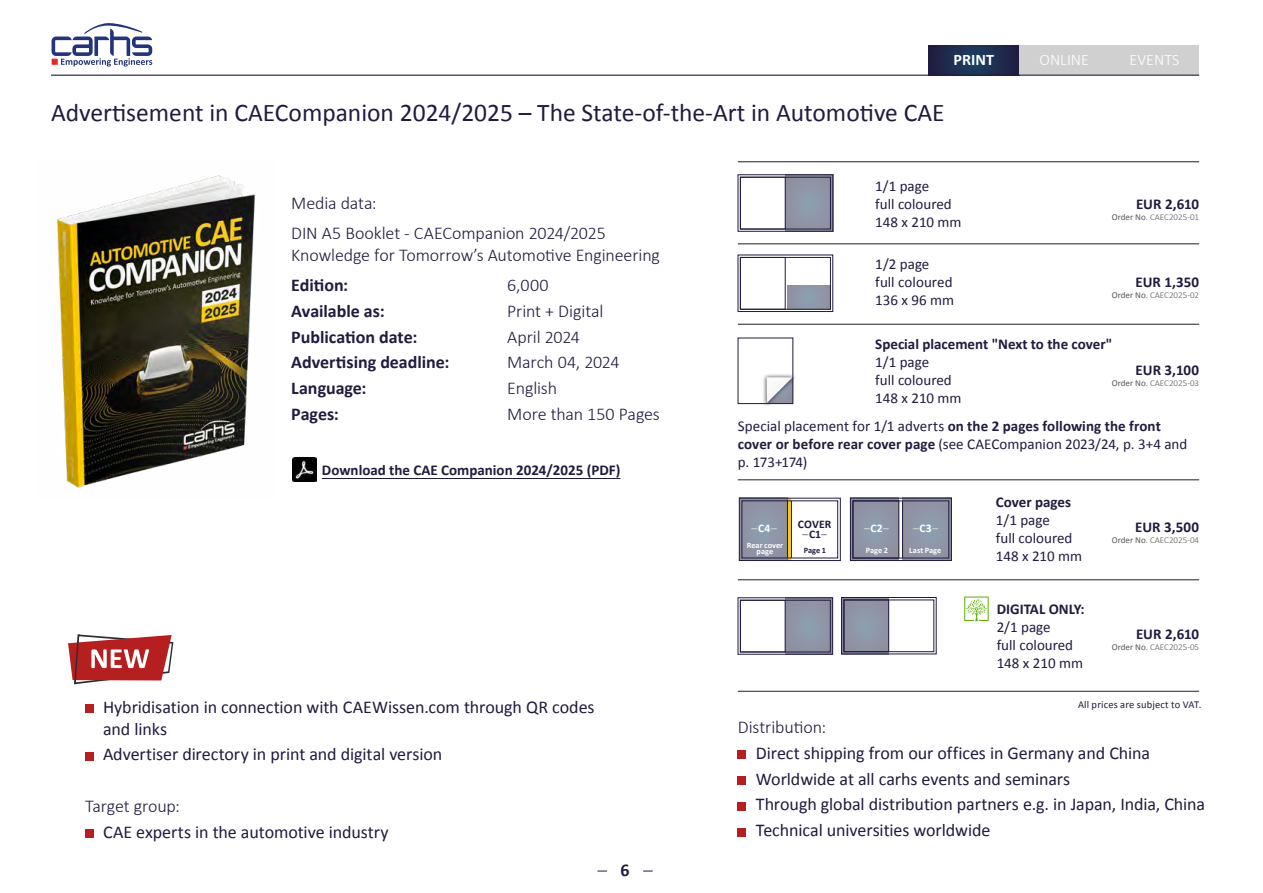
<style>
.page{position:relative;width:1263px;height:893px;background:#fff}
.page>*{position:absolute;margin:0;border:0;box-sizing:border-box;transform-origin:0 0}
.t1{font:25.5px "Calibri";color:#1f1c3e}
.t2{font:18px/25.8px "Calibri";letter-spacing:-.005em;color:#1f1c3e}
.t3{font:300 18px/30.2px "Calibri";letter-spacing:-.005em;color:#1f1c3e}
.t4{font:700 18px "Calibri";letter-spacing:-.005em;color:#1f1c3e}
.t5{font:300 16.05px "Calibri";color:#fff}
.t6{font:700 16.05px "Calibri";color:#fff}
.t7{font:15px/18px "Calibri";color:#1f1c3e}
.t8{font:700 15px "Calibri";color:#1f1c3e}
.t9{font:300 11.55px "Calibri";color:#fff}
.t10{font:700 11.55px/9.8px "Calibri";letter-spacing:.015em;color:#1f1c3e;text-align:center}
.t11{font:10.5px "Calibri";letter-spacing:.015em;color:#1f1c3e}
.t12{font:300 9px "Calibri";color:#575756}
.t13{font:700 8.25px/6px "Calibri";color:#fff;text-align:center}
.t14{font:700 8.25px "Calibri";color:#1f1c3e}
.s1{font-weight:400}
.s2{font-weight:700}
.s3{font-weight:300}
</style>
<div class="page">
<svg style="left:928px;top:45px;width:91px;height:30px;background:#1d2c4e"></svg>
<div style="left:1109px;top:45px;width:90px;height:30px;background:#d0d0d0"></div>
<div style="left:1019px;top:45px;width:90px;height:30px;background:#d0d0d0"></div>
<hr style="left:51px;top:75px;width:1148px;height:1px;background:#1f1c3e">
<svg style="left:52px;top:23px;width:100px;height:44px"></svg>
<div style="left:85px;top:705px;width:8px;height:8px;background:#b51f1f"></div>
<div style="left:85px;top:752px;width:8px;height:8px;background:#b51f1f"></div>
<div style="left:85px;top:830px;width:8px;height:8px;background:#b51f1f"></div>
<img style="left:57px;top:175px;width:198px;height:313px">
<svg style="left:68px;top:634px;width:105px;height:50px"></svg>
<hr style="left:322px;top:478px;width:298px;height:1px;background:#1f1c3e">
<img style="left:293px;top:458px;width:23px;height:24px">
<hr style="left:738px;top:244px;width:461px;height:1px;background:#241f21">
<div style="left:787px;top:286px;width:44px;height:23px;background:#8f97a8"></div>
<div style="left:738px;top:255px;width:95px;height:57px;border:1px solid #1f1c3e"></div>
<div style="left:740px;top:257px;width:91px;height:52px;border:1px solid #1f1c3e"></div>
<div style="left:740px;top:257px;width:45px;height:52px;border:1px solid #1f1c3e"></div>
<div style="left:785px;top:175px;width:48px;height:56px;background:#8f95a6"></div>
<div style="left:738px;top:175px;width:95px;height:56px;border:1px solid #1f1c3e"></div>
<div style="left:740px;top:177px;width:91px;height:52px;border:1px solid #1f1c3e"></div>
<div style="left:740px;top:177px;width:45px;height:52px;border:1px solid #1f1c3e"></div>
<hr style="left:738px;top:324px;width:461px;height:1px;background:#241f21">
<hr style="left:738px;top:162px;width:461px;height:1px;background:#241f21">
<div style="left:759px;top:372px;width:40px;height:33px;background:#000;opacity:.77"></div>
<svg style="left:766px;top:377px;width:25px;height:25px"></svg>
<div style="left:738px;top:338px;width:55px;height:66px;border:1px solid #1f1c3e"></div>
<div style="left:842px;top:597px;width:47px;height:57px;background:#8f95a6"></div>
<div style="left:841px;top:597px;width:95px;height:57px;border:1px solid #1f1c3e"></div>
<div style="left:844px;top:600px;width:90px;height:52px;border:1px solid #1f1c3e"></div>
<div style="left:844px;top:600px;width:45px;height:52px;border:1px solid #1f1c3e"></div>
<svg style="left:785px;top:598px;width:48px;height:56px;background:#868b9e"></svg>
<div style="left:740px;top:600px;width:90px;height:52px;border:1px solid #1f1c3e"></div>
<div style="left:740px;top:600px;width:45px;height:52px;border:1px solid #1f1c3e"></div>
<svg style="left:964px;top:597px;width:25px;height:24px"></svg>
<hr style="left:738px;top:480px;width:461px;height:1px;background:#241f21">
<hr style="left:738px;top:580px;width:461px;height:1px;background:#241f21">
<hr style="left:738px;top:691px;width:461px;height:1px;background:#241f21">
<svg style="left:903px;top:500px;width:47px;height:59px;background:#8b92a3"></svg>
<svg style="left:852px;top:500px;width:47px;height:59px;background:#888fa1"></svg>
<div style="left:850px;top:498px;width:102px;height:63px;border:1px solid #1f1c3e"></div>
<div style="left:853px;top:501px;width:96px;height:57px;border:1px solid #1f1c3e"></div>
<div style="left:853px;top:501px;width:46px;height:57px;border:1px solid #1f1c3e"></div>
<hr style="left:902px;top:501px;width:1px;height:57px;background:#1f1c3e">
<hr style="left:787px;top:498px;width:4px;height:62px;background:#facc17">
<svg style="left:741px;top:500px;width:46px;height:59px;background:#8a91a2"></svg>
<div style="left:739px;top:498px;width:101px;height:63px;border:1px solid #1f1c3e"></div>
<hr style="left:787px;top:501px;width:1px;height:57px;background:#1f1c3e">
<div style="left:742px;top:501px;width:96px;height:57px;border:1px solid #1f1c3e"></div>
<hr style="left:791px;top:501px;width:1px;height:57px;background:#1f1c3e">
<div style="left:738px;top:750px;width:8px;height:9px;background:#b51f1f"></div>
<div style="left:738px;top:776px;width:8px;height:8px;background:#b51f1f"></div>
<div style="left:738px;top:802px;width:8px;height:8px;background:#b51f1f"></div>
<div style="left:738px;top:828px;width:8px;height:8px;background:#b51f1f"></div>
<p class="t6" style="left:953px;top:48px;width:42px">PRINT</p>
<p class="t5" style="left:1039px;top:50px;width:51px">ONLINE</p>
<p class="t5" style="left:1129px;top:50px;width:51px">EVENTS</p>
<h1 class="t1" style="left:51px;top:95px;width:895px">Advertisement in CAECompanion 2024/2025 – The State-of-the-Art in Automotive CAE</h1>
<p class="t3" style="left:291px;top:188px;width:316px">Media data:<br>DIN A5 Booklet - CAECompanion 2024/2025</p>
<p class="t3" style="left:291px;top:240px;width:370px">Knowledge for Tomorrow’s Automotive Engineering</p>
<p class="t4" style="left:291px;top:272px;width:58px">Edition:</p>
<p class="t3" style="left:507px;top:270px;width:43px">6,000</p>
<p class="t4" style="left:291px;top:298px;width:95px">Available as:</p>
<p class="t3" style="left:507px;top:296px;width:98px">Print + Digital</p>
<p class="t4" style="left:291px;top:324px;width:127px">Publication date:</p>
<p class="t3" style="left:507px;top:321px;width:74px">April 2024</p>
<p class="t4" style="left:291px;top:350px;width:160px">Advertising deadline:</p>
<p class="t3" style="left:507px;top:347px;width:114px">March 04, 2024</p>
<p class="t4" style="left:291px;top:376px;width:77px">Language:</p>
<p class="t3" style="left:507px;top:373px;width:51px">English</p>
<p class="t4" style="left:291px;top:401px;width:49px">Pages:</p>
<p class="t3" style="left:507px;top:399px;width:154px">More than 150 Pages</p>
<p class="t8" style="left:322px;top:460px;width:300px">Download the CAE Companion 2024/2025 (PDF)</p>
<p class="t2" style="left:103px;top:696px;width:493px;line-height:21.6px">Hybridisation in connection with CAEWissen.com through QR codes and links</p>
<p class="t2" style="left:103px;top:741px;width:341px">Advertiser directory in print and digital version</p>
<p class="t3" style="left:85px;top:791px;width:97px">Target group:</p>
<p class="t2" style="left:103px;top:819px;width:287px">CAE experts in the automotive industry</p>
<p class="t4" style="left:620px;top:858px;width:11px">6</p>
<p class="t7" style="left:875px;top:176px;width:88px">1/1 page<br>full coloured<br>148 x 210 mm</p>
<p class="t8" style="left:1136px;top:193px;width:65px">EUR 2,610</p>
<p class="t12" style="left:1112px;top:211px;width:89px"><span class="s1">Order No</span>. CAEC2025-01</p>
<p class="t7" style="left:875px;top:255px;width:80px">1/2 page<br>full coloured<br>136 x 96 mm</p>
<p class="t8" style="left:875px;top:333px;width:238px">Special placement "Next to the cover"</p>
<p class="t7" style="left:875px;top:353px;width:88px">1/1 page<br>full coloured<br>148 x 210 mm</p>
<p class="t7" style="left:738px;top:416px;width:451px">Special placement for 1/1 adverts <span class="s2">on the 2 pages following the front cover or before rear cover page</span> (see CAECompanion 2023/24, p. 3+4 and p. 173+174)</p>
<p class="t8" style="left:1135px;top:272px;width:65px">EUR 1,350</p>
<p class="t12" style="left:1112px;top:290px;width:89px"><span class="s1">Order No</span>. CAEC2025-02</p>
<p class="t8" style="left:1136px;top:360px;width:65px">EUR 3,100</p>
<p class="t12" style="left:1112px;top:378px;width:89px"><span class="s1">Order No</span>. CAEC2025-03</p>
<p class="t9" style="left:751px;top:521px;width:27px">–<span class="s2">C4</span>–</p>
<p class="t13" style="left:747px;top:542px;width:38px">Rear cover page</p>
<p class="t10" style="left:798px;top:519px;width:35px">COVER <span class="s3">–</span>C1<span class="s3">–</span></p>
<p class="t14" style="left:804px;top:545px;width:24px">Page 1</p>
<p class="t9" style="left:864px;top:521px;width:26px">–<span class="s2">C2</span>–</p>
<p class="t9" style="left:913px;top:521px;width:27px">–<span class="s2">C3</span>–</p>
<p class="t13" style="left:866px;top:547px;width:24px">Page 2</p>
<p class="t13" style="left:909px;top:547px;width:34px">Last Page</p>
<p class="t8" style="left:996px;top:491px;width:77px">Cover pages</p>
<p class="t7" style="left:996px;top:510px;width:88px">1/1 page<br>full coloured<br>148 x 210 mm</p>
<p class="t8" style="left:997px;top:598px;width:90px">DIGITAL ONLY:</p>
<p class="t7" style="left:997px;top:617px;width:88px">2/1 page<br>full coloured<br>148 x 210 mm</p>
<p class="t8" style="left:1135px;top:517px;width:66px">EUR 3,500</p>
<p class="t12" style="left:1112px;top:535px;width:89px"><span class="s1">Order No</span>. CAEC2025-04</p>
<p class="t8" style="left:1136px;top:623px;width:65px">EUR 2,610</p>
<p class="t12" style="left:1112px;top:641px;width:89px"><span class="s1">Order No</span>. CAEC2025-05</p>
<p class="t11" style="left:1078px;top:697px;width:125px">All prices are subject to VAT.</p>
<p class="t3" style="left:738px;top:712px;width:90px">Distribution:</p>
<p class="t2" style="left:756px;top:739px;width:451px">Direct shipping from our offices in Germany and China Worldwide at all carhs events and seminars<br>Through global distribution partners e.g. in Japan, India, China Technical universities worldwide</p>
</div>
